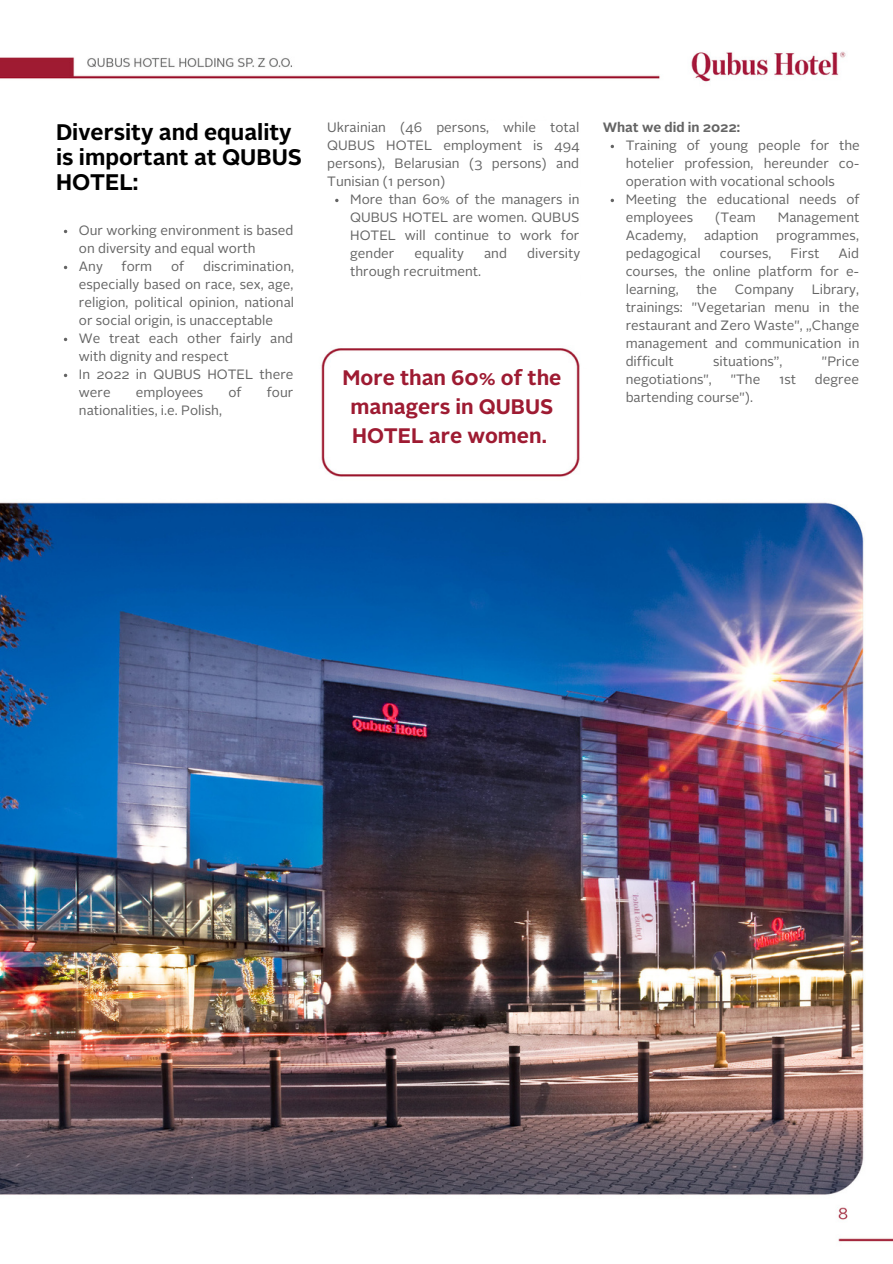
<style>
.page{position:relative;width:893px;height:1264px;background:#fff}
.page>*{position:absolute;margin:0;border:0;box-sizing:border-box;transform-origin:0 0}
.t1{font:700 22.5px/24.8px "Alright Sans";color:#000}
.t2{font:700 21px/29.2px "Alright Sans";color:#9e1b32;text-align:center}
.t3{font:13.5px/18px "Alright Sans";color:#646464;text-align:justify}
.t4{font:700 13.5px "Alright Sans";color:#646464}
</style>
<div class="page">
<img style="left:0;top:51px;width:892px;height:1191px">
<div style="left:47px;top:121px;width:267px;height:357px;background:#fff"></div>
<div style="left:312px;top:121px;width:268px;height:213px;background:#fff"></div>
<div style="left:338px;top:354px;width:228px;height:116px;background:#fff"></div>
<div style="left:602px;top:115px;width:268px;height:375px;background:#fff"></div>
<svg style="left:610px;top:145px;width:4px;height:3px"></svg>
<svg style="left:610px;top:199px;width:4px;height:3px"></svg>
<p class="t1" style="left:56px;top:122px;width:248px">Diversity and equality is important at QUBUS<br>HOTEL:</p>
<p class="t3" style="left:79px;top:223px;width:216px">Our working environment is based on diversity and equal worth</p>
<p class="t3" style="left:79px;top:259px;width:25px">Any</p>
<p class="t3" style="left:122px;top:259px;width:32px">form</p>
<p class="t3" style="left:171px;top:259px;width:15px">of</p>
<p class="t3" style="left:79px;top:259px;width:217px;text-indent:124px">discrimination, especially based on race, sex, age, religion, political opinion, national or social origin, is unacceptable</p>
<p class="t3" style="left:79px;top:331px;width:216px">We treat each other fairly and with dignity and respect</p>
<p class="t3" style="left:79px;top:367px;width:216px">In 2022 in QUBUS HOTEL there were</p>
<p class="t3" style="left:136px;top:385px;width:69px">employees</p>
<p class="t3" style="left:228px;top:385px;width:15px">of</p>
<p class="t3" style="left:267px;top:385px;width:28px">four</p>
<p class="t3" style="left:79px;top:403px;width:144px">nationalities, i.e. Polish,</p>
<p class="t3" style="left:327px;top:120px;width:254px">Ukrainian (46 persons, while total QUBUS HOTEL employment is 494 persons), Belarusian (3 persons) and Tunisian (1 person)</p>
<p class="t3" style="left:350px;top:192px;width:231px">More than 60% of the managers in QUBUS HOTEL are women. QUBUS HOTEL will continue to work for gender</p>
<p class="t3" style="left:414px;top:246px;width:51px">equality</p>
<p class="t3" style="left:484px;top:246px;width:24px">and</p>
<p class="t3" style="left:527px;top:246px;width:54px">diversity</p>
<p class="t3" style="left:350px;top:264px;width:132px">through recruitment.</p>
<p class="t2" style="left:342px;top:364px;width:220px">More than 60% of the managers in QUBUS<br>HOTEL are women.</p>
<p class="t4" style="left:602px;top:122px;width:139px">What we did in 2022:</p>
<p class="t3" style="left:625px;top:138px;width:236px">Training of young people for the hotelier profession, hereunder co&shy;operation with vocational schools</p>
<p class="t3" style="left:625px;top:192px;width:235px">Meeting the educational needs of employees</p>
<p class="t3" style="left:715px;top:210px;width:42px">(Team</p>
<p class="t3" style="left:777px;top:210px;width:83px">Management</p>
<p class="t3" style="left:625px;top:228px;width:62px">Academy,</p>
<p class="t3" style="left:704px;top:228px;width:56px">adaption</p>
<p class="t3" style="left:776px;top:228px;width:84px">programmes,</p>
<p class="t3" style="left:625px;top:246px;width:76px">pedagogical</p>
<p class="t3" style="left:719px;top:246px;width:53px">courses,</p>
<p class="t3" style="left:790px;top:246px;width:30px">First</p>
<p class="t3" style="left:625px;top:246px;width:235px;text-indent:213px">Aid courses, the online platform for e&shy;learning,</p>
<p class="t3" style="left:625px;top:282px;width:235px;text-indent:186px">Library, trainings: "Vegetarian menu in the restaurant and Zero Waste", „Change management and communication in difficult</p>
<p class="t3" style="left:696px;top:282px;width:22px">the</p>
<p class="t3" style="left:734px;top:282px;width:61px">Company</p>
<p class="t3" style="left:713px;top:354px;width:71px">situations”,</p>
<p class="t3" style="left:821px;top:354px;width:39px">"Price</p>
<p class="t3" style="left:625px;top:372px;width:88px">negotiations",</p>
<p class="t3" style="left:730px;top:372px;width:31px">"The</p>
<p class="t3" style="left:779px;top:372px;width:19px">1st</p>
<p class="t3" style="left:814px;top:372px;width:46px">degree</p>
<p class="t3" style="left:625px;top:390px;width:129px">bartending course").</p>
</div>
